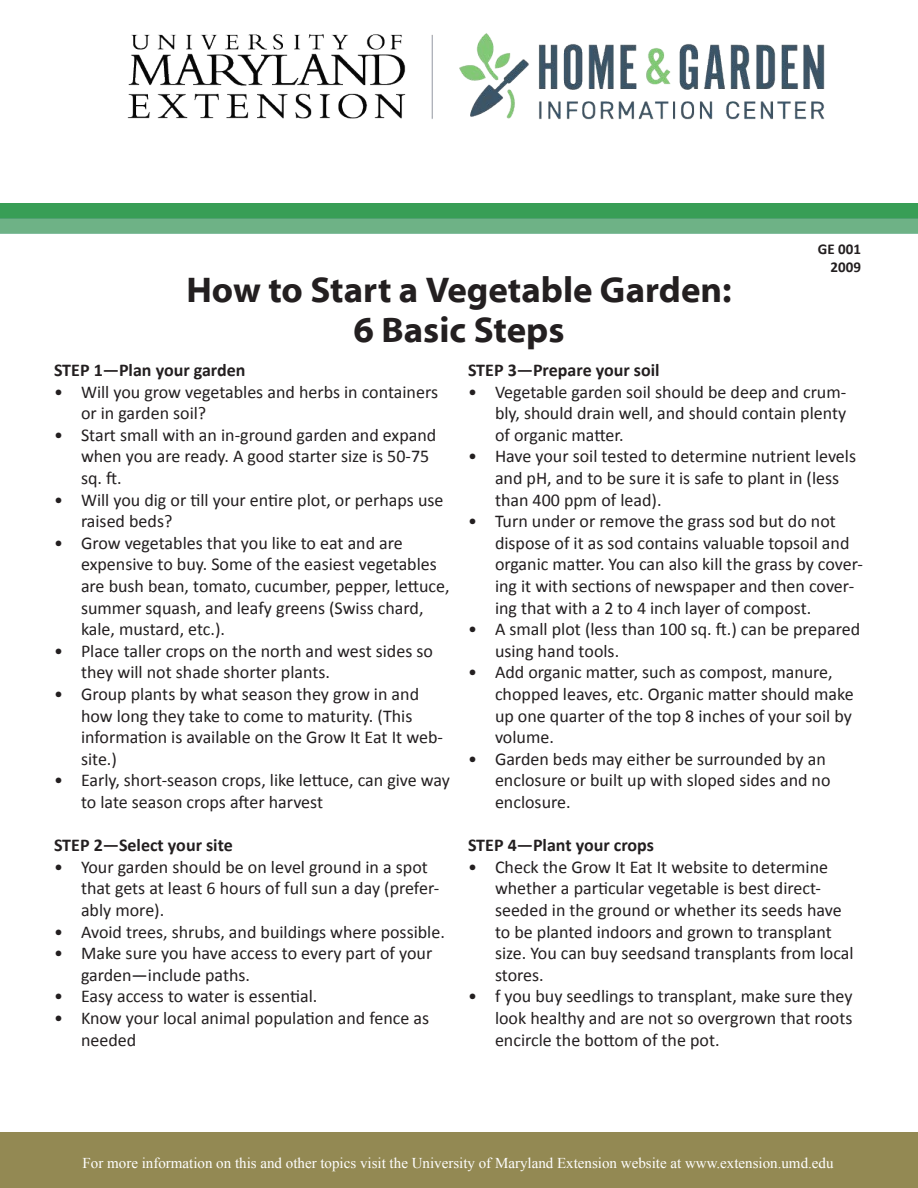
<style>
.page{position:relative;width:918px;height:1188px;background:#fff}
.page>*{position:absolute;margin:0;border:0;box-sizing:border-box;transform-origin:0 0}
.t1{font:700 36px/40.5px "Myriad Web Pro";color:#231f20;text-align:center}
.t2{font:18px/21.6px "Calibri";color:#231f20}
.t3{font:700 18px "Calibri";color:#231f20}
.t4{font:15px "Times New Roman";color:#fff}
.t5{font:700 15px "Calibri";color:#231f20}
</style>
<div class="page">
<div style="left:0;top:1132px;width:917px;height:56px;background:#938953"></div>
<div style="left:0;top:218px;width:918px;height:15px;background:#6eb286"></div>
<div style="left:0;top:204px;width:918px;height:14px;background:#389e56"></div>
<img style="left:127px;top:33px;width:698px;height:87px">
<p class="t1" style="left:186px;top:270px;width:547px">How to Start a Vegetable Garden:<br>6 Basic Steps</p>
<p class="t5" style="left:818px;top:240px;width:45px">GE 001</p>
<p class="t5" style="left:831px;top:258px;width:32px">2009</p>
<p class="t3" style="left:54px;top:358px;width:193px">STEP 1—Plan your garden</p>
<p class="t2" style="left:81px;top:381px;width:359px;text-indent:-27px">• Will you grow vegetables and herbs in containers or in garden soil?</p>
<p class="t2" style="left:81px;top:424px;width:357px;text-indent:-27px">• Start small with an in-ground garden and expand when you are ready. A good starter size is 50-75 sq. ft.</p>
<p class="t2" style="left:81px;top:489px;width:364px;text-indent:-27px">• Will you dig or till your entire plot, or perhaps use raised beds?</p>
<p class="t2" style="left:81px;top:532px;width:370px;text-indent:-27px">• Grow vegetables that you like to eat and are expensive to buy. Some of the easiest vegetables are bush bean, tomato, cucumber, pepper, lettuce, summer squash, and leafy greens (Swiss chard, kale, mustard, etc.).</p>
<p class="t2" style="left:81px;top:640px;width:353px;text-indent:-27px">• Place taller crops on the north and west sides so they will not shade shorter plants.</p>
<p class="t2" style="left:81px;top:683px;width:363px;text-indent:-27px">• Group plants by what season they grow in and how long they take to come to maturity. (This information is available on the Grow It Eat It web&shy;site.)</p>
<p class="t2" style="left:81px;top:770px;width:371px;text-indent:-27px">• Early, short-season crops, like lettuce, can give way to late season crops after harvest</p>
<p class="t3" style="left:54px;top:834px;width:180px">STEP 2—Select your site</p>
<p class="t2" style="left:81px;top:856px;width:360px;text-indent:-27px">• Your garden should be on level ground in a spot that gets at least 6 hours of full sun a day (prefer&shy;ably more).</p>
<p class="t2" style="left:54px;top:921px;width:392px">• Avoid trees, shrubs, and buildings where possible.</p>
<p class="t2" style="left:81px;top:942px;width:353px;text-indent:-27px">• Make sure you have access to every part of your garden—include paths.</p>
<p class="t2" style="left:54px;top:986px;width:265px">• Easy access to water is essential.</p>
<p class="t2" style="left:81px;top:1007px;width:350px;text-indent:-27px">• Know your local animal population and fence as needed</p>
<p class="t3" style="left:468px;top:358px;width:193px">STEP 3—Prepare your soil</p>
<p class="t2" style="left:495px;top:381px;width:353px;text-align:justify;text-indent:-27px">• Vegetable garden soil should be deep and crum&shy;bly, should drain well, and should contain plenty of organic matter.</p>
<p class="t2" style="left:495px;top:446px;width:363px;text-indent:-27px">• Have your soil tested to determine nutrient levels and pH, and to be sure it is safe to plant in (less than 400 ppm of lead).</p>
<p class="t2" style="left:495px;top:510px;width:369px;text-indent:-27px">• Turn under or remove the grass sod but do not dispose of it as sod contains valuable topsoil and organic matter. You can also kill the grass by cover&shy;ing it with sections of newspaper and then cover&shy;ing that with a 2 to 4 inch layer of compost.</p>
<p class="t2" style="left:495px;top:618px;width:367px;text-indent:-27px">• A small plot (less than 100 sq. ft.) can be prepared using hand tools.</p>
<p class="t2" style="left:495px;top:662px;width:360px;text-indent:-27px">• Add organic matter, such as compost, manure, chopped leaves, etc. Organic matter should make up one quarter of the top 8 inches of your soil by volume.</p>
<p class="t2" style="left:495px;top:748px;width:337px;text-indent:-27px">• Garden beds may either be surrounded by an enclosure or built up with sloped sides and no enclosure.</p>
<p class="t3" style="left:468px;top:834px;width:188px">STEP 4—Plant your crops</p>
<p class="t2" style="left:495px;top:856px;width:360px;text-indent:-27px">• Check the Grow It Eat It website to determine whether a particular vegetable is best direct&shy;seeded in the ground or whether its seeds have to be planted indoors and grown to transplant size. You can buy seedsand transplants from local stores.</p>
<p class="t2" style="left:495px;top:986px;width:359px;text-align:justify;text-indent:-27px">• f you buy seedlings to transplant, make sure they look healthy and are not so overgrown that roots encircle the bottom of the pot.</p>
<p class="t4" style="left:83px;top:1153px;width:752px">For more information on this and other topics visit the University of Maryland Extension website at www.extension.umd.edu</p>
</div>
